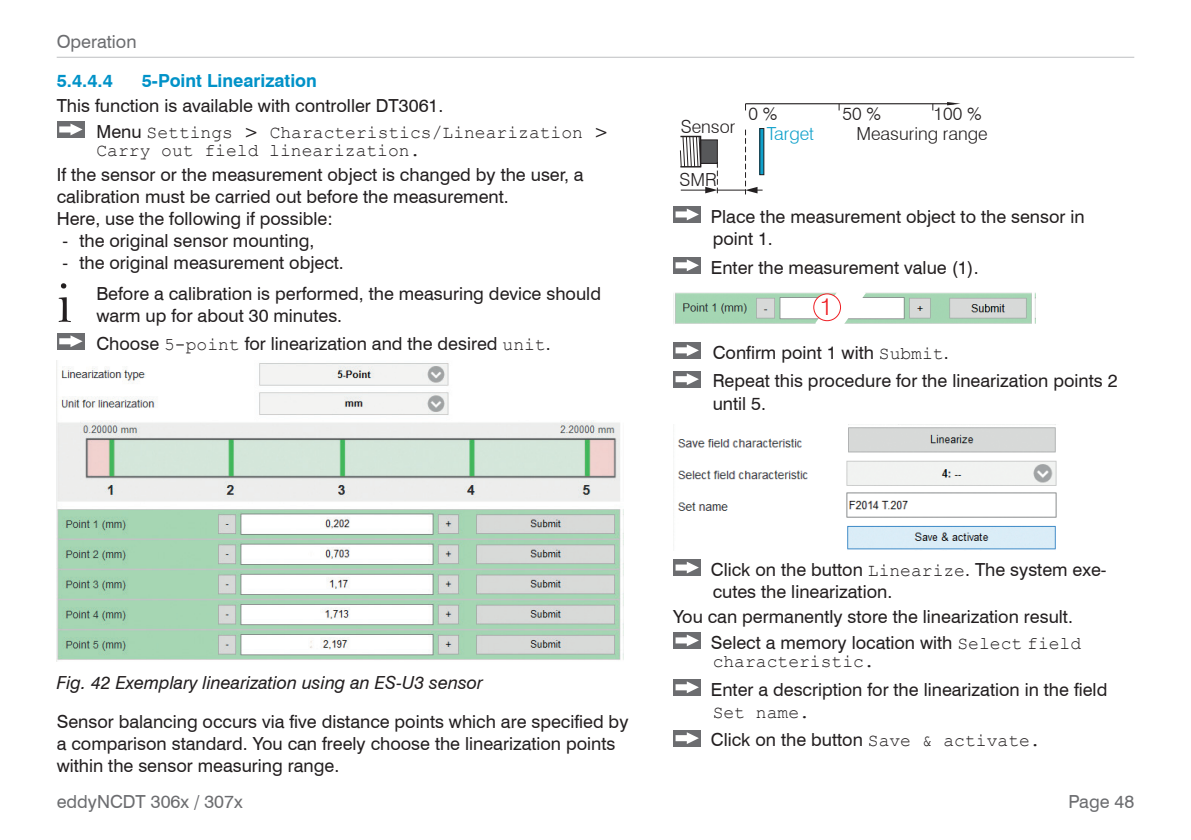
<style>
.page{position:relative;width:1191px;height:840px;background:#fff}
.page>*{position:absolute;margin:0;border:0;box-sizing:border-box;transform-origin:0 0}
.Wichtig{font:58.6px "Bell";color:#231f20}
.t1{font:300 24px "Swiss 721 BT";color:#ee1d23}
.Fließtext{font:18px/22px "Swiss 721 BT";color:#231f20}
.Handlungsaufforderun{font:18px/22px "Swiss 721 BT";color:#231f20}
.Handlungsaufforderun-2{font:18px/18px "Courier New";color:#231f20}
.Wichtig-2{font:18px/22px "Swiss 721 BT";color:#231f20}
.t2{font:italic 18px "Swiss 721 BT";color:#231f20}
.t3{font:18px "Swiss 721 BT";color:#6c6d70}
.t4{font:300 18px/20.2px "Swiss 721 BT";color:#231f20}
.t5{font:700 18px "Swiss 721 BT";color:#0092c8}
.t6{font:300 18px "Swiss 721 BT";color:#10a1cb}
.s1{font-family:"Swiss 721 BT"}
.s2{font-family:"Courier New"}
</style>
<div class="page">
<hr style="left:57px;top:57px;width:1077px;height:1px;background:#bebfc2">
<div style="left:57px;top:122px;width:28px;height:16px;background:#6c6d70"></div>
<svg style="left:59px;top:123px;width:24px;height:12px"></svg>
<div style="left:57px;top:333px;width:28px;height:16px;background:#6c6d70"></div>
<svg style="left:59px;top:335px;width:24px;height:12px"></svg>
<img style="left:57px;top:363px;width:567px;height:297px">
<svg style="left:680px;top:129px;width:82px;height:65px"></svg>
<hr style="left:760px;top:128px;width:4px;height:47px;background:#10a1cb">
<div style="left:759px;top:128px;width:5px;height:47px;border:1px solid #231f20"></div>
<hr style="left:745px;top:103px;width:208px;height:1px;background:#231f20">
<svg style="left:947px;top:102px;width:13px;height:3px"></svg>
<div style="left:673px;top:207px;width:28px;height:16px;background:#6c6d70"></div>
<svg style="left:675px;top:208px;width:24px;height:12px"></svg>
<div style="left:673px;top:257px;width:28px;height:16px;background:#6c6d70"></div>
<svg style="left:675px;top:259px;width:24px;height:12px"></svg>
<img style="left:673px;top:292px;width:363px;height:32px">
<svg style="left:813px;top:292px;width:54px;height:32px"></svg>
<div style="left:813px;top:294px;width:27px;height:26px;background:#fff;border-radius:50%"></div>
<div style="left:813px;top:293px;width:28px;height:28px;border:1px solid #ee1d23;border-radius:50%"></div>
<div style="left:673px;top:342px;width:28px;height:16px;background:#6c6d70"></div>
<svg style="left:675px;top:344px;width:24px;height:12px"></svg>
<div style="left:673px;top:371px;width:28px;height:16px;background:#6c6d70"></div>
<svg style="left:675px;top:373px;width:24px;height:12px"></svg>
<img style="left:673px;top:424px;width:384px;height:126px">
<div style="left:673px;top:559px;width:28px;height:16px;background:#6c6d70"></div>
<svg style="left:675px;top:562px;width:24px;height:11px"></svg>
<div style="left:673px;top:632px;width:28px;height:16px;background:#6c6d70"></div>
<svg style="left:675px;top:634px;width:24px;height:12px"></svg>
<div style="left:673px;top:679px;width:28px;height:16px;background:#6c6d70"></div>
<svg style="left:675px;top:681px;width:24px;height:11px"></svg>
<div style="left:673px;top:730px;width:28px;height:16px;background:#6c6d70"></div>
<svg style="left:675px;top:732px;width:24px;height:11px"></svg>
<p class="t3" style="left:57px;top:30px;width:81px">Operation</p>
<p class="t5" style="left:57px;top:70px;width:58px">5.4.4.4</p>
<p class="t5" style="left:142px;top:70px;width:177px">5-Point Linearization</p>
<p class="Fließtext" style="left:57px;top:95px;width:388px">This function is available with controller DT3061.</p>
<p class="Handlungsaufforderun-2" style="left:96px;top:122px;width:514px"><span class="s1">Menu</span> Settings <span class="s1">&gt;</span> Characteristics/Linearization <span class="s1">&gt;<br></span>Carry out field linearization.</p>
<p class="Fließtext" style="left:57px;top:163px;width:528px">If the sensor or the measurement object is changed by the user, a calibration must be carried out before the measurement.<br>Here, use the following if possible:</p>
<p class="Fließtext" style="left:62px;top:229px;width:253px">- the original sensor mounting,</p>
<p class="Fließtext" style="left:62px;top:251px;width:283px">- the original measurement object.</p>
<p class="Wichtig" style="left:57px;top:268px;width:17px">i</p>
<p class="Wichtig-2" style="left:96px;top:282px;width:506px">Before a calibration is performed, the measuring device should warm up for about 30 minutes.</p>
<p class="Handlungsaufforderun" style="left:96px;top:332px;width:456px">Choose <span class="s2">5-point</span> for linearization and the desired <span class="s2">unit</span>.</p>
<p class="t4" style="left:681px;top:116px;width:56px">Sensor</p>
<p class="t4" style="left:679px;top:170px;width:39px">SMR</p>
<p class="t4" style="left:748px;top:103px;width:30px">0 %</p>
<p class="t4" style="left:842px;top:103px;width:40px">50 %</p>
<p class="t4" style="left:856px;top:103px;width:133px;text-indent:77px">100 %<br>Measuring range</p>
<p class="t6" style="left:767px;top:123px;width:49px">Target</p>
<p class="Handlungsaufforderun" style="left:711px;top:205px;width:375px">Place the measurement object to the sensor in point 1.</p>
<p class="Handlungsaufforderun" style="left:711px;top:256px;width:269px">Enter the measurement value (1).</p>
<p class="t1" style="left:820px;top:291px;width:14px">1</p>
<p class="Handlungsaufforderun" style="left:712px;top:341px;width:237px">Confirm point 1 with <span class="s2">Submit</span>.</p>
<p class="Handlungsaufforderun" style="left:712px;top:370px;width:406px">Repeat this procedure for the linearization points 2 until 5.</p>
<p class="t2" style="left:57px;top:671px;width:428px">Fig. 42 Exemplary linearization using an ES-U3 sensor</p>
<p class="Fließtext" style="left:57px;top:710px;width:573px">Sensor balancing occurs via five distance points which are specified by a comparison standard. You can freely choose the linearization points within the sensor measuring range.</p>
<p class="t3" style="left:57px;top:790px;width:187px">eddyNCDT 306x / 307x</p>
<p class="Handlungsaufforderun" style="left:711px;top:558px;width:397px">Click on the button <span class="s2">Linearize</span>. The system exe&shy;cutes the linearization.</p>
<p class="Fließtext" style="left:673px;top:605px;width:401px">You can permanently store the linearization result.</p>
<p class="Handlungsaufforderun-2" style="left:711px;top:633px;width:372px"><span class="s1">Select a memory location with</span> Select field characteristic.</p>
<p class="Handlungsaufforderun" style="left:711px;top:677px;width:398px">Enter a description for the linearization in the field<br><span class="s2">Set name.</span></p>
<p class="Handlungsaufforderun" style="left:711px;top:728px;width:331px">Click on the button <span class="s2">Save &amp; activate.</span></p>
<p class="t3" style="left:1068px;top:790px;width:67px">Page 48</p>
</div>
